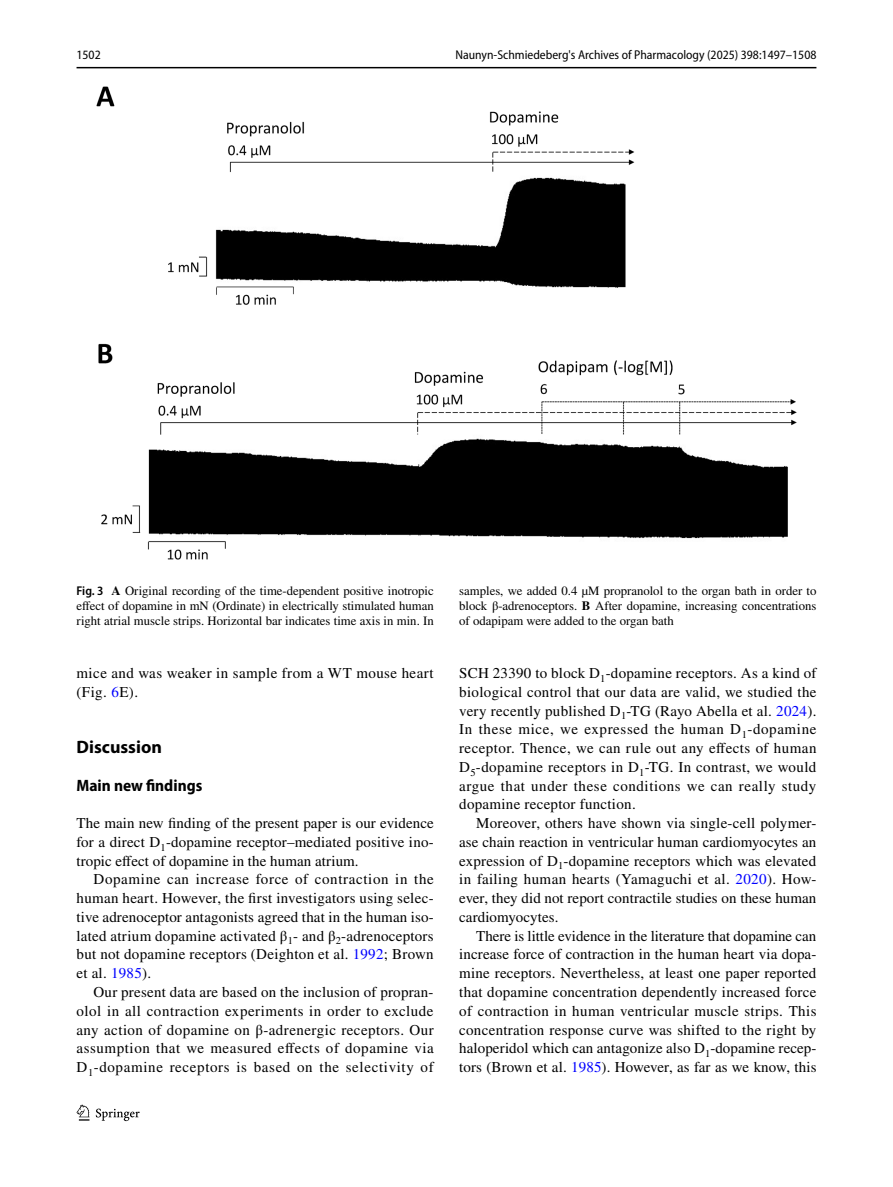
<style>
.page{position:relative;width:893px;height:1187px;background:#fff}
.page>*{position:absolute;margin:0;border:0;box-sizing:border-box;transform-origin:0 0}
.t1{font:700 18px "Myriad Pro";color:#000}
.t2{font:700 semi-condensed 16.5px "Myriad Pro";color:#000}
.t3{font:15px/18.8px "STIX";letter-spacing:.02em;color:#000;text-align:justify}
.t4{font:12.75px/15px "STIX";color:#000;text-align:justify}
.t5{font:semi-condensed 12.75px "Myriad Pro";color:#000}
.s1{font-family:"Myriad Pro";font-weight:600;font-stretch:semi-condensed}
.s2{font-weight:700}
.s3{color:#00f}
</style>
<div class="page">
<hr style="left:77px;top:67px;width:739px;height:1px;background:#000">
<svg style="left:77px;top:1104px;width:12px;height:16px"></svg>
<svg style="left:96px;top:1108px;width:44px;height:12px"></svg>
<img style="left:96px;top:87px;width:701px;height:472px">
<p class="t5" style="left:77px;top:48px;width:26px">1502</p>
<p class="t5" style="left:455px;top:48px;width:362px">Naunyn-Schmiedeberg's Archives of Pharmacology (2025) 398:1497–1508</p>
<p class="t4" style="left:77px;top:583px;width:359px"><span class="s1">Fig. 3</span> <span class="s2">A</span> Original recording of the time-dependent positive inotropic effect of dopamine in mN (Ordinate) in electrically stimulated human right atrial muscle strips. Horizontal bar indicates time axis in min. In</p>
<p class="t4" style="left:459px;top:583px;width:359px">samples, we added 0.4 µM propranolol to the organ bath in order to block β-adrenoceptors. <span class="s2">B</span> After dopamine, increasing concentrations of odapipam were added to the organ bath</p>
<p class="t3" style="left:77px;top:664px;width:359px">mice and was weaker in sample from a WT mouse heart (Fig. <span class="s3">6</span>E).</p>
<p class="t1" style="left:77px;top:735px;width:87px">Discussion</p>
<p class="t2" style="left:77px;top:775px;width:127px">Main new findings</p>
<p class="t3" style="left:77px;top:814px;width:359px">The main new finding of the present paper is our evidence for a direct D<sub>1</sub>-dopamine receptor–mediated positive ino&shy;tropic effect of dopamine in the human atrium.</p>
<p class="t3" style="left:77px;top:871px;width:359px;text-indent:17px">Dopamine can increase force of contraction in the human heart. However, the first investigators using selec&shy;tive adrenoceptor antagonists agreed that in the human iso&shy;lated atrium dopamine activated β<sub>1</sub>- and β<sub>2</sub>-adrenoceptors but not dopamine receptors (Deighton et al. <span class="s3">1992</span>; Brown et al. <span class="s3">1985</span>).</p>
<p class="t3" style="left:77px;top:983px;width:359px;text-indent:17px">Our present data are based on the inclusion of propran&shy;olol in all contraction experiments in order to exclude any action of dopamine on β-adrenergic receptors. Our assumption that we measured effects of dopamine via D<sub>1</sub>-dopamine receptors is based on the selectivity of</p>
<p class="t3" style="left:459px;top:664px;width:359px">SCH 23390 to block D<sub>1</sub>-dopamine receptors. As a kind of biological control that our data are valid, we studied the very recently published D<sub>1</sub>-TG (Rayo Abella et al. <span class="s3">2024</span>).<br>In these mice, we expressed the human D<sub>1</sub>-dopamine receptor. Thence, we can rule out any effects of human D<sub>5</sub>-dopamine receptors in D<sub>1</sub>-TG. In contrast, we would argue that under these conditions we can really study dopamine receptor function.</p>
<p class="t3" style="left:459px;top:814px;width:359px;text-indent:17px">Moreover, others have shown via single-cell polymer&shy;ase chain reaction in ventricular human cardiomyocytes an expression of D<sub>1</sub>-dopamine receptors which was elevated in failing human hearts (Yamaguchi et al. <span class="s3">2020</span>). How&shy;ever, they did not report contractile studies on these human cardiomyocytes.</p>
<p class="t3" style="left:459px;top:927px;width:359px;text-indent:17px">There is little evidence in the literature that dopamine can increase force of contraction in the human heart via dopa&shy;mine receptors. Nevertheless, at least one paper reported that dopamine concentration dependently increased force of contraction in human ventricular muscle strips. This concentration response curve was shifted to the right by haloperidol which can antagonize also D<sub>1</sub>-dopamine recep&shy;tors (Brown et al. <span class="s3">1985</span>). However, as far as we know, this</p>
</div>
